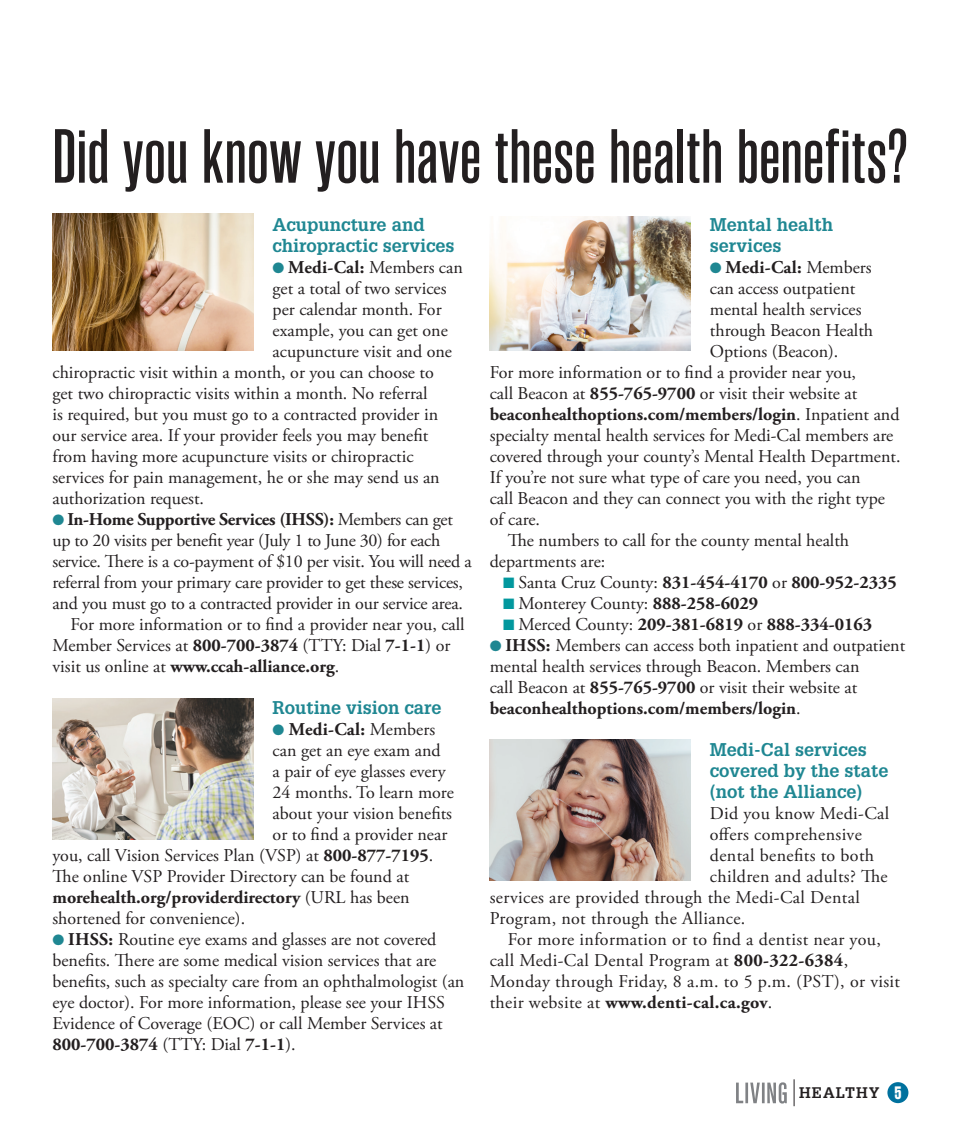
<style>
.page{position:relative;width:972px;height:1134px;background:#fff}
.page>*{position:absolute;margin:0;border:0;box-sizing:border-box;transform-origin:0 0}
._1_EN_HEAD__28-48pt{font:600 76.5px "Rama Gothic M";letter-spacing:.015em;color:#231f20}
._1_EN_BODY{font:18px/21px "Adobe Garamond Pro";color:#231f20}
._1_EN_body_bullet_bo{font:18px "Adobe Garamond Pro";color:#231f20}
._1_EN_body_bullet_bo-2{font:700 18px "Adobe Garamond Pro";color:#231f20}
._1_EN_BODY-2{font:18px/21px "Adobe Garamond Pro";letter-spacing:.02em;color:#231f20}
._1_EN_body_no_indent{font:18px "Adobe Garamond Pro";letter-spacing:.02em;color:#231f20}
._1_EN_body_breaker{font:700 18px/21px "Glypha LT Std";color:#1f8792}
.t1{font:700 15px "Glypha LT Std";letter-spacing:.075em;color:#231f20}
.s1{color:#1f8792}
.s2{font-size:15px;color:#1f8792}
.s3{font-weight:700}
.s4{font-weight:400}
.s5{font-weight:400;font-size:15px;color:#1f8792}
.s6{color:#02989e}
.s7{font-weight:400;font-size:15px;color:#02989e}
.s8{font-size:15px;color:#02989e}
.s9{font-family:"Rama Gothic E";font-size:18px;color:#fff}
</style>
<div class="page">
<div style="left:887px;top:1082px;width:21px;height:21px;background:#00719e;border-radius:50%"></div>
<svg style="left:736px;top:1082px;width:51px;height:22px"></svg>
<svg style="left:794px;top:1079px;width:1px;height:27px"></svg>
<img style="left:52px;top:214px;width:201px;height:137px">
<img style="left:52px;top:698px;width:201px;height:142px">
<img style="left:490px;top:217px;width:200px;height:134px">
<img style="left:490px;top:739px;width:200px;height:142px">
<p class="_1_EN_HEAD__28-48pt" style="left:52px;top:118px;width:856px">Did you know you have these health benefits?</p>
<p class="_1_EN_body_breaker" style="left:273px;top:214px;width:183px">Acupuncture and chiropractic services</p>
<p class="_1_EN_BODY" style="left:273px;top:257px;width:192px"><span class="s1">●</span><span class="s2">●</span> <span class="s3">Medi-Cal:</span> Members can</p>
<p class="_1_EN_BODY" style="left:273px;top:278px;width:175px">get a total of two services</p>
<p class="_1_EN_BODY" style="left:273px;top:299px;width:171px">per calendar month. For</p>
<p class="_1_EN_BODY" style="left:273px;top:320px;width:177px">example, you can get one</p>
<p class="_1_EN_BODY" style="left:273px;top:341px;width:181px">acupuncture visit and one</p>
<p class="_1_EN_BODY" style="left:52px;top:362px;width:383px">chiropractic visit within a month, or you can choose to</p>
<p class="_1_EN_BODY" style="left:52px;top:383px;width:377px">get two chiropractic visits within a month. No referral</p>
<p class="_1_EN_BODY" style="left:52px;top:404px;width:387px">is required, but you must go to a contracted provider in</p>
<p class="_1_EN_BODY" style="left:52px;top:425px;width:377px">our service area. If your provider feels you may benefit</p>
<p class="_1_EN_BODY" style="left:52px;top:446px;width:363px">from having more acupuncture visits or chiropractic</p>
<p class="_1_EN_BODY" style="left:52px;top:467px;width:389px">services for pain management, he or she may send us an</p>
<p class="_1_EN_BODY" style="left:52px;top:488px;width:153px">authorization request.</p>
<p class="_1_EN_BODY" style="left:52px;top:509px;width:421px"><span class="s1">●</span><span class="s2">●</span> <span class="s3">In-Home Supportive Services (IHSS):</span> Members can get up to 20 visits per benefit year (July 1 to June 30) for each service. There is a co-payment of $10 per visit. You will need a referral from your primary care provider to get these services, and you must go to a contracted provider in our service area.</p>
<p class="_1_EN_BODY" style="left:52px;top:614px;width:414px;text-indent:18px">For more information or to find a provider near you, call<br>Member Services at <span class="s3">800-700-3874</span> (TTY: Dial <span class="s3">7-1-1</span>) or visit us online at <span class="s3">www.ccah-alliance.org</span>.</p>
<p class="_1_EN_body_breaker" style="left:273px;top:697px;width:171px">Routine vision care</p>
<p class="_1_EN_body_bullet_bo-2" style="left:273px;top:719px;width:164px"><span class="s1">●</span> Medi-Cal: <span class="s4">Members</span></p>
<p class="_1_EN_body_bullet_bo" style="left:273px;top:740px;width:170px">can get an eye exam and</p>
<p class="_1_EN_body_bullet_bo" style="left:273px;top:761px;width:175px">a pair of eye glasses every</p>
<p class="_1_EN_body_bullet_bo" style="left:273px;top:782px;width:183px">24 months. To learn more</p>
<p class="_1_EN_body_bullet_bo" style="left:273px;top:803px;width:181px">about your vision benefits</p>
<p class="_1_EN_body_bullet_bo" style="left:273px;top:824px;width:176px">or to find a provider near</p>
<p class="_1_EN_body_bullet_bo" style="left:52px;top:845px;width:382px">you, call Vision Services Plan (VSP) at <span class="s3">800-877-7195</span>.</p>
<p class="_1_EN_body_bullet_bo" style="left:52px;top:866px;width:358px">The online VSP Provider Directory can be found at</p>
<p class="_1_EN_body_bullet_bo-2" style="left:52px;top:887px;width:359px">morehealth.org/providerdirectory <span class="s4">(URL has been</span></p>
<p class="_1_EN_body_bullet_bo" style="left:52px;top:908px;width:194px">shortened for convenience).</p>
<p class="_1_EN_BODY" style="left:52px;top:929px;width:413px"><span class="s1">●</span><span class="s2">●</span> <span class="s3">IHSS:</span> Routine eye exams and glasses are not covered benefits. There are some medical vision services that are benefits, such as specialty care from an ophthalmologist (an eye doctor). For more information, please see your IHSS Evidence of Coverage (EOC) or call Member Services at <span class="s3">800-700-3874</span> (TTY: Dial <span class="s3">7-1-1</span>).</p>
<p class="_1_EN_body_breaker" style="left:710px;top:214px;width:125px">Mental health services</p>
<p class="_1_EN_body_bullet_bo-2" style="left:710px;top:257px;width:163px"><span class="s1">●</span><span class="s5">●</span> Medi-Cal: <span class="s4">Members</span></p>
<p class="_1_EN_BODY" style="left:710px;top:278px;width:147px">can access outpatient</p>
<p class="_1_EN_BODY" style="left:710px;top:299px;width:153px">mental health services</p>
<p class="_1_EN_BODY" style="left:710px;top:320px;width:165px">through Beacon Health</p>
<p class="_1_EN_BODY" style="left:710px;top:341px;width:130px">Options (Beacon).</p>
<p class="_1_EN_BODY" style="left:490px;top:362px;width:368px">For more information or to find a provider near you,</p>
<p class="_1_EN_BODY" style="left:490px;top:383px;width:369px">call Beacon at <span class="s3">855-765-9700</span> or visit their website at</p>
<p class="_1_EN_body_bullet_bo-2" style="left:490px;top:404px;width:411px">beaconhealthoptions.com/members/login<span class="s4">. Inpatient and</span></p>
<p class="_1_EN_BODY" style="left:490px;top:425px;width:405px">specialty mental health services for Medi-Cal members are</p>
<p class="_1_EN_BODY" style="left:490px;top:446px;width:412px">covered through your county’s Mental Health Department.</p>
<p class="_1_EN_BODY" style="left:490px;top:467px;width:372px">If you’re not sure what type of care you need, you can</p>
<p class="_1_EN_BODY" style="left:490px;top:488px;width:397px">call Beacon and they can connect you with the right type</p>
<p class="_1_EN_BODY" style="left:490px;top:509px;width:52px">of care.</p>
<p class="_1_EN_BODY" style="left:490px;top:530px;width:361px;text-indent:18px">The numbers to call for the county mental health departments are:</p>
<p class="_1_EN_body_bullet_bo-2" style="left:503px;top:572px;width:395px"><span class="s6">■</span><span class="s7">■</span> <span class="s4">Santa Cruz County:</span> 831-454-4170 <span class="s4">or</span> 800-952-2335</p>
<p class="_1_EN_BODY" style="left:503px;top:593px;width:257px"><span class="s6">■</span><span class="s8">■</span> Monterey County: <span class="s3">888-258-6029</span></p>
<p class="_1_EN_body_bullet_bo-2" style="left:503px;top:614px;width:371px"><span class="s6">■</span><span class="s7">■</span> <span class="s4">Merced County:</span> 209-381-6819 <span class="s4">or</span> 888-334-0163</p>
<p class="_1_EN_BODY" style="left:490px;top:635px;width:417px"><span class="s1">●</span><span class="s2">●</span> <span class="s3">IHSS:</span> Members can access both inpatient and outpatient mental health services through Beacon. Members can<br>call Beacon at <span class="s3">855-765-9700</span> or visit their website at <span class="s3">beaconhealthoptions.com/members/login</span>.</p>
<p class="_1_EN_body_breaker" style="left:710px;top:739px;width:180px">Medi-Cal services covered by the state (not the Alliance)</p>
<p class="_1_EN_body_no_indent" style="left:710px;top:803px;width:181px">Did you know Medi-Cal</p>
<p class="_1_EN_body_no_indent" style="left:710px;top:824px;width:153px">offers comprehensive</p>
<p class="_1_EN_body_no_indent" style="left:710px;top:845px;width:166px">dental benefits to both</p>
<p class="_1_EN_body_no_indent" style="left:710px;top:866px;width:179px">children and adults? The</p>
<p class="_1_EN_body_no_indent" style="left:490px;top:887px;width:372px">services are provided through the Medi-Cal Dental</p>
<p class="_1_EN_body_no_indent" style="left:490px;top:908px;width:257px">Program, not through the Alliance.</p>
<p class="_1_EN_BODY-2" style="left:490px;top:929px;width:412px;text-indent:18px">For more information or to find a dentist near you, call Medi-Cal Dental Program at <span class="s3">800-322-6384</span>, Monday through Friday, 8 a.m. to 5 p.m. (PST), or visit their website at <span class="s3">www.denti-cal.ca.gov</span>.</p>
<p class="t1" style="left:799px;top:1083px;width:104px">HEALTHY <span class="s9">5</span></p>
</div>
